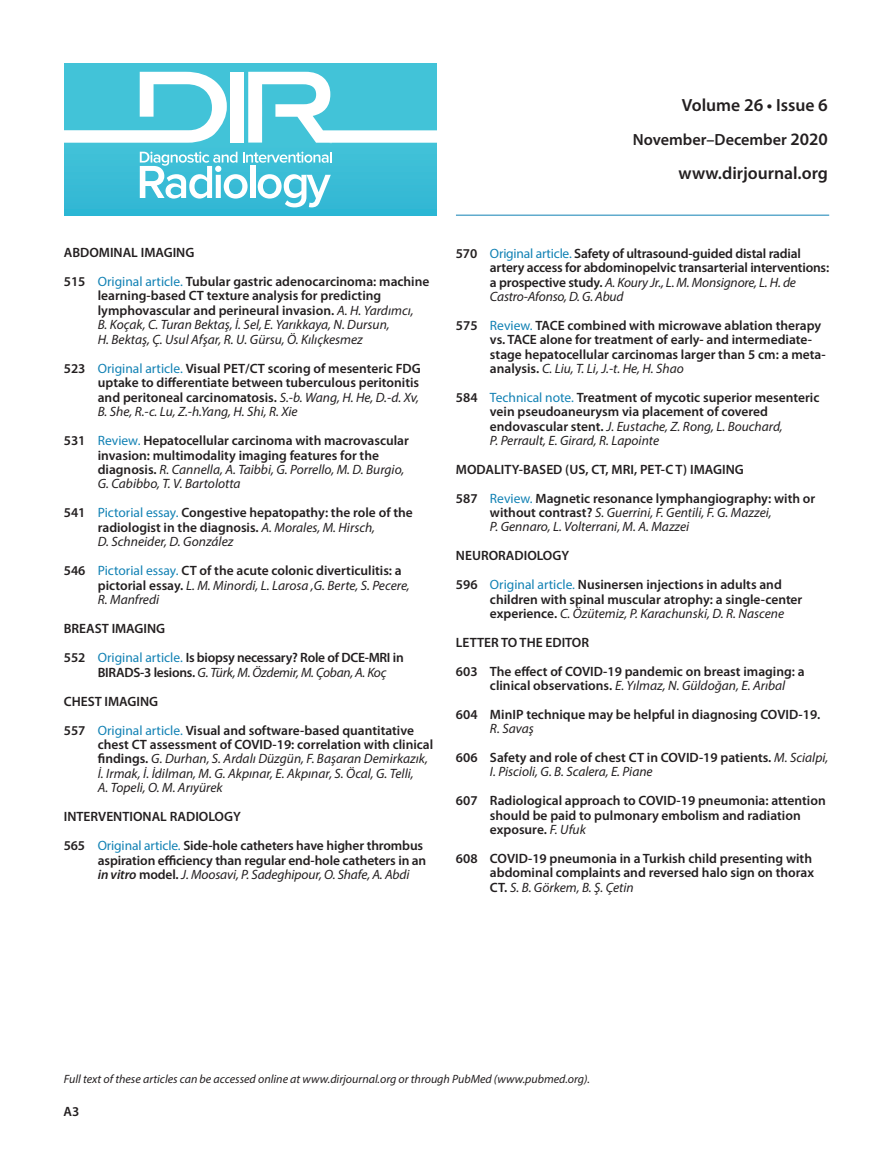
<style>
.page{position:relative;width:893px;height:1170px;background:#fff}
.page>*{position:absolute;margin:0;border:0;box-sizing:border-box;transform-origin:0 0}
.t1{font:600 17.7px "Myriad Pro";color:#231f20}
.t2{font:600 16.2px "Myriad Pro";color:#231f20}
.t3{font:600 13.5px/14.4px "Myriad Pro";color:#231f20}
.t4{font:italic 13.5px/14.4px "Myriad Pro";color:#231f20}
.t5{font:600 13.5px/14.4px "Myriad Pro";letter-spacing:-.02em;color:#231f20}
.t6{font:italic 12px "Myriad Pro";color:#231f20}
.s1{font-size:18px}
.s2{font-size:17.4px}
.s3{font-weight:400;color:#1181b4}
.s4{font-weight:400;font-style:italic}
.s5{font-weight:600;font-style:normal}
.s6{font-style:normal;color:#1181b4}
.s7{font-style:italic}
</style>
<div class="page">
<div style="left:65px;top:64px;width:371px;height:151px;background:linear-gradient(to bottom,#46c6d9,#36bad5)"></div>
<div style="left:230px;top:72px;width:14px;height:71px;background:#fff"></div>
<svg style="left:64px;top:72px;width:163px;height:71px"></svg>
<svg style="left:248px;top:72px;width:189px;height:71px"></svg>
<svg style="left:140px;top:152px;width:296px;height:63px"></svg>
<hr style="left:456px;top:215px;width:373px;height:1px;background:#1181b4">
<p class="t1" style="left:682px;top:94px;width:148px">Volume <span class="s1">26</span> • Issue <span class="s1">6</span></p>
<p class="t2" style="left:633px;top:129px;width:197px">November–December <span class="s2">2020</span></p>
<p class="t1" style="left:678px;top:162px;width:151px">www.dirjournal.org</p>
<p class="t3" style="left:64px;top:245px;width:132px">ABDOMINAL IMAGING</p>
<p class="t3" style="left:98px;top:274px;width:333px;text-indent:-34px">515 <span class="s3">Original article.</span> Tubular gastric adenocarcinoma: machine learning-based CT texture analysis for predicting lymphovascular and perineural invasion. <span class="s4">A. H. Yardımcı,<br>B. Koçak, C. Turan Bektaş, İ. Sel, E. Yarıkkaya, N. Dursun,<br>H. Bektaş, Ç. Usul Afşar, R. U. Gürsu, Ö. Kılıçkesmez</span></p>
<p class="t3" style="left:98px;top:360px;width:324px;text-indent:-34px">523 <span class="s3">Original article.</span> Visual PET/CT scoring of mesenteric FDG uptake to differentiate between tuberculous peritonitis and peritoneal carcinomatosis. <span class="s4">S.-b. Wang, H. He, D.-d. Xv, B. She, R.-c. Lu, Z.-h.Yang, H. Shi, R. Xie</span></p>
<p class="t3" style="left:98px;top:433px;width:313px;text-indent:-34px">531 <span class="s3">Review.</span> Hepatocellular carcinoma with macrovascular invasion: multimodality imaging features for the diagnosis. <span class="s4">R. Cannella, A. Taibbi, G. Porrello, M. D. Burgio, G. Cabibbo, T. V. Bartolotta</span></p>
<p class="t3" style="left:98px;top:505px;width:317px;text-indent:-34px">541 <span class="s3">Pictorial essay.</span> Congestive hepatopathy: the role of the radiologist in the diagnosis. <span class="s4">A. Morales, M. Hirsch,<br>D. Schneider, D. González</span></p>
<p class="t3" style="left:98px;top:563px;width:313px;text-indent:-34px">546 <span class="s3">Pictorial essay.</span> CT of the acute colonic diverticulitis: a pictorial essay. <span class="s4">L. M. Minordi, L. Larosa ,G. Berte, S. Pecere,<br>R. Manfredi</span></p>
<p class="t3" style="left:64px;top:621px;width:103px">BREAST IMAGING</p>
<p class="t5" style="left:98px;top:650px;width:307px;text-indent:-34px">552 <span class="s3">Original article.</span> Is biopsy necessary? Role of DCE-MRI in<br>BIRADS-3 lesions. <span class="s4">G. Türk, M. Özdemir, M. Çoban, A. Koç</span></p>
<p class="t3" style="left:64px;top:693px;width:96px">CHEST IMAGING</p>
<p class="t4" style="left:98px;top:722px;width:337px;text-indent:-34px"><span class="s5">557</span> <span class="s6">Original article.</span> <span class="s5">Visual and software-based quantitative chest CT assessment of COVID-19: correlation with clinical findings.</span> G. Durhan, S. Ardalı Düzgün, F. Başaran Demirkazık, İ. Irmak, İ. İdilman, M. G. Akpınar, E. Akpınar, S. Öcal, G. Telli,<br>A. Topeli, O. M. Arıyürek</p>
<p class="t3" style="left:64px;top:809px;width:179px">INTERVENTIONAL RADIOLOGY</p>
<p class="t3" style="left:98px;top:838px;width:330px;text-indent:-34px">565 <span class="s3">Original article.</span> Side-hole catheters have higher thrombus aspiration efficiency than regular end-hole catheters in an <span class="s7">in vitro</span> model. <span class="s4">J. Moosavi, P. Sadeghipour, O. Shafe, A. Abdi</span></p>
<p class="t3" style="left:490px;top:245px;width:341px;text-indent:-34px">570 <span class="s3">Original article.</span> Safety of ultrasound-guided distal radial artery access for abdominopelvic transarterial interventions: a prospective study. <span class="s4">A. Koury Jr., L. M. Monsignore, L. H. de Castro-Afonso, D. G. Abud</span></p>
<p class="t3" style="left:490px;top:317px;width:337px;text-indent:-34px">575 <span class="s3">Review.</span> TACE combined with microwave ablation therapy vs. TACE alone for treatment of early- and intermediate&shy;stage hepatocellular carcinomas larger than 5 cm: a meta&shy;analysis. <span class="s4">C. Liu, T. Li, J.-t. He, H. Shao</span></p>
<p class="t3" style="left:490px;top:389px;width:331px;text-indent:-34px">584 <span class="s3">Technical note.</span> Treatment of mycotic superior mesenteric vein pseudoaneurysm via placement of covered endovascular stent. <span class="s4">J. Eustache, Z. Rong, L. Bouchard,<br>P. Perrault, E. Girard, R. Lapointe</span></p>
<p class="t3" style="left:456px;top:461px;width:289px">MODALITY-BASED (US, CT, MRI, PET-C T) IMAGING</p>
<p class="t4" style="left:490px;top:490px;width:327px;text-indent:-34px"><span class="s5">587</span> <span class="s6">Review.</span> <span class="s5">Magnetic resonance lymphangiography: with or without contrast?</span> S. Guerrini, F. Gentili, F. G. Mazzei,<br>P. Gennaro, L. Volterrani, M. A. Mazzei</p>
<p class="t3" style="left:456px;top:548px;width:115px">NEURORADIOLOGY</p>
<p class="t3" style="left:490px;top:577px;width:314px;text-indent:-34px">596 <span class="s3">Original article.</span> Nusinersen injections in adults and children with spinal muscular atrophy: a single-center experience. <span class="s4">C. Özütemiz, P. Karachunski, D. R. Nascene</span></p>
<p class="t3" style="left:456px;top:634px;width:135px">LETTER TO THE EDITOR</p>
<p class="t3" style="left:490px;top:663px;width:316px;text-indent:-34px">603 The effect of COVID-19 pandemic on breast imaging: a clinical observations. <span class="s4">E. Yılmaz, N. Güldoğan, E. Arıbal</span></p>
<p class="t3" style="left:490px;top:706px;width:332px;text-indent:-34px">604 MinIP technique may be helpful in diagnosing COVID-19.<br><span class="s4">R. Savaş</span></p>
<p class="t3" style="left:490px;top:749px;width:340px;text-indent:-34px">606 Safety and role of chest CT in COVID-19 patients. <span class="s4">M. Scialpi,<br>I. Piscioli, G. B. Scalera, E. Piane</span></p>
<p class="t3" style="left:490px;top:793px;width:337px;text-indent:-34px">607 Radiological approach to COVID-19 pneumonia: attention should be paid to pulmonary embolism and radiation exposure. <span class="s4">F. Ufuk</span></p>
<p class="t3" style="left:490px;top:850px;width:326px;text-indent:-34px">608 COVID-19 pneumonia in a Turkish child presenting with abdominal complaints and reversed halo sign on thorax<br>CT. <span class="s4">S. B. Görkem, B. Ş. Çetin</span></p>
<p class="t6" style="left:64px;top:1071px;width:528px">Full text of these articles can be accessed online at www.dirjournal.org or through PubMed (www.pubmed.org).</p>
<p class="t3" style="left:64px;top:1104px;width:17px">A3</p>
</div>
